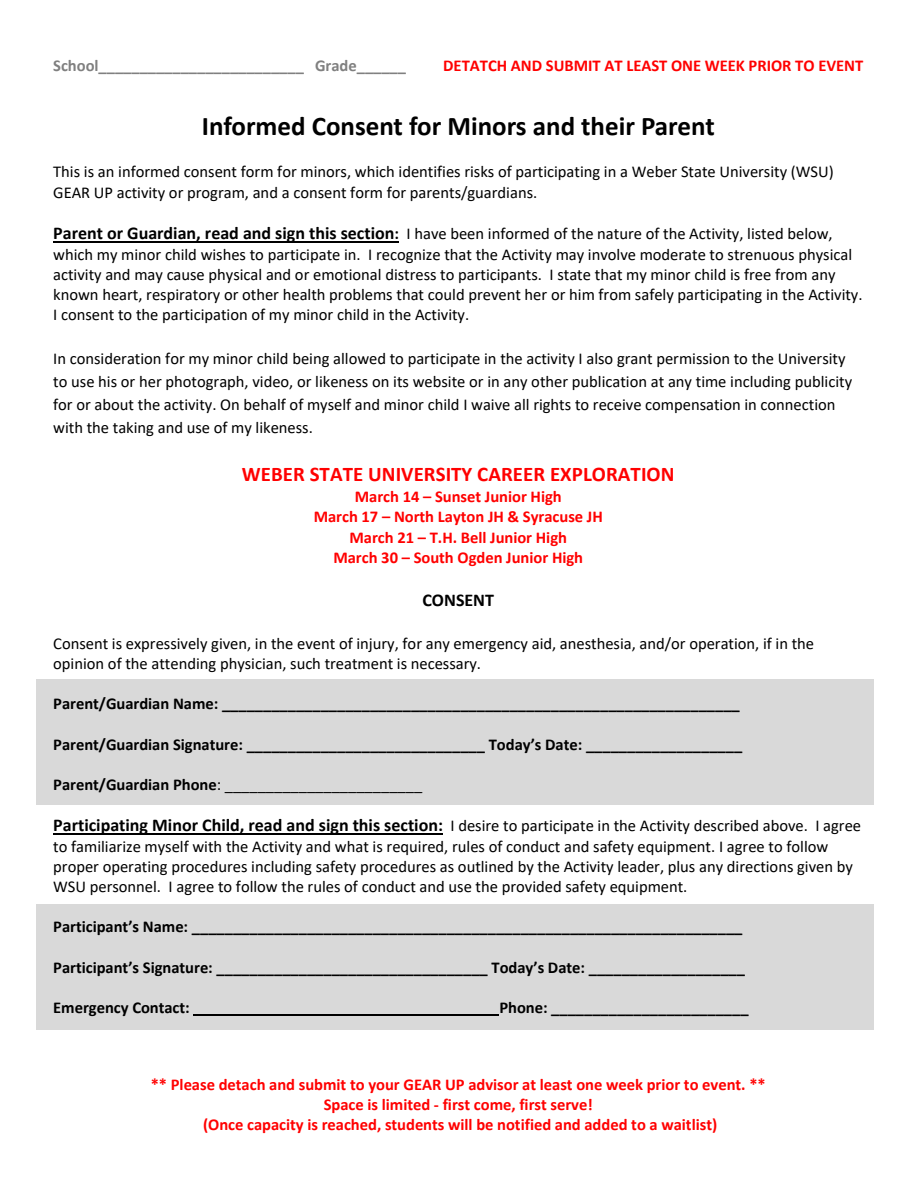
<style>
.page{position:relative;width:918px;height:1188px;background:#fff}
.page>*{position:absolute;margin:0;border:0;box-sizing:border-box;transform-origin:0 0}
.t1{font:700 27px "Calibri";color:#000}
.t2{font:700 20.85px "Calibri";letter-spacing:.005em;color:#f00}
.t3{font:700 18px "Calibri";color:#000}
.t4{font:16.5px/20.2px "Calibri";color:#000}
.t5{font:700 16.5px "Calibri";color:#000}
.t6{font:700 16.5px/20.1px "Calibri";color:#f00;text-align:center}
.t7{font:700 16.5px "Calibri";color:#808080}
.s1{font-weight:700;font-size:18px}
.s2{font-weight:700}
</style>
<div class="page">
<div style="left:36px;top:679px;width:838px;height:125px;background:#d9d9d9"></div>
<div style="left:36px;top:905px;width:838px;height:125px;background:#d9d9d9"></div>
<hr style="left:53px;top:242px;width:346px;height:1px;background:#000">
<hr style="left:53px;top:833px;width:390px;height:1px;background:#000">
<hr style="left:194px;top:1015px;width:305px;height:1px;background:#000">
<p class="t7" style="left:53px;top:55px;width:354px">School_________________________ Grade______</p>
<p class="t6" style="left:443px;top:55px;width:422px">DETATCH AND SUBMIT AT LEAST ONE WEEK PRIOR TO EVENT</p>
<h1 class="t1" style="left:202px;top:109px;width:514px">Informed Consent for Minors and their Parent</h1>
<p class="t4" style="left:53px;top:162px;width:782px">This is an informed consent form for minors, which identifies risks of participating in a Weber State University (WSU)<br>GEAR UP activity or program, and a consent form for parents/guardians.</p>
<p class="t4" style="left:53px;top:224px;width:811px"><span class="s1">Parent or Guardian, read and sign this section</span><span class="s2">:</span> I have been informed of the nature of the Activity, listed below, which my minor child wishes to participate in. I recognize that the Activity may involve moderate to strenuous physical activity and may cause physical and or emotional distress to participants. I state that my minor child is free from any known heart, respiratory or other health problems that could prevent her or him from safely participating in the Activity.<br>I consent to the participation of my minor child in the Activity.</p>
<p class="t4" style="left:53px;top:347px;width:800px;line-height:23.1px">In consideration for my minor child being allowed to participate in the activity I also grant permission to the University to use his or her photograph, video, or likeness on its website or in any other publication at any time including publicity for or about the activity. On behalf of myself and minor child I waive all rights to receive compensation in connection with the taking and use of my likeness.</p>
<p class="t2" style="left:242px;top:461px;width:434px">WEBER STATE UNIVERSITY CAREER EXPLORATION</p>
<p class="t6" style="left:314px;top:487px;width:291px">March 14 – Sunset Junior High<br>March 17 – North Layton JH &amp; Syracuse JH<br>March 21 – T.H. Bell Junior High<br>March 30 – South Ogden Junior High</p>
<p class="t3" style="left:422px;top:589px;width:73px">CONSENT</p>
<p class="t4" style="left:53px;top:633px;width:762px">Consent is expressively given, in the event of injury, for any emergency aid, anesthesia, and/or operation, if in the opinion of the attending physician, such treatment is necessary.</p>
<p class="t5" style="left:53px;top:693px;width:688px">Parent/Guardian Name: _______________________________________________________________</p>
<p class="t5" style="left:53px;top:734px;width:691px">Parent/Guardian Signature: _____________________________ Today’s Date: ___________________</p>
<p class="t4" style="left:53px;top:774px;width:370px"><span class="s2">Parent/Guardian Phone</span>: ________________________</p>
<p class="t4" style="left:53px;top:815px;width:809px"><span class="s1">Participating Minor Child, read and sign this section:</span> I desire to participate in the Activity described above. I agree to familiarize myself with the Activity and what is required, rules of conduct and safety equipment. I agree to follow proper operating procedures including safety procedures as outlined by the Activity leader, plus any directions given by WSU personnel. I agree to follow the rules of conduct and use the provided safety equipment.</p>
<p class="t5" style="left:53px;top:917px;width:691px">Participant’s Name: ___________________________________________________________________</p>
<p class="t5" style="left:53px;top:957px;width:693px">Participant’s Signature: _________________________________ Today’s Date: ___________________</p>
<p class="t5" style="left:53px;top:997px;width:138px">Emergency Contact:</p>
<p class="t5" style="left:499px;top:997px;width:251px">Phone: ________________________</p>
<p class="t6" style="left:151px;top:1074px;width:617px">** Please detach and submit to your GEAR UP advisor at least one week prior to event. **<br>Space is limited - first come, first serve!<br>(Once capacity is reached, students will be notified and added to a waitlist)</p>
</div>
